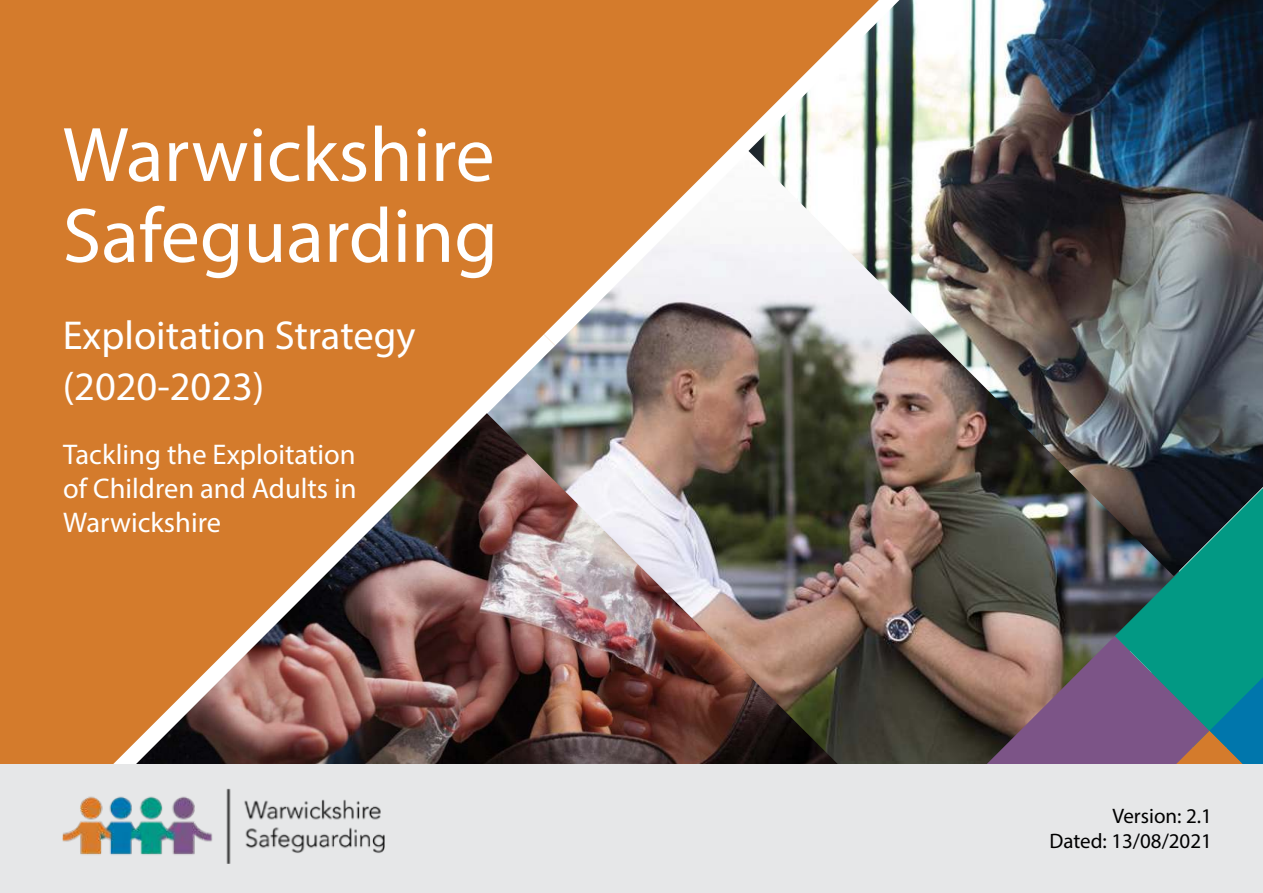
<style>
.page{position:relative;width:1263px;height:893px;background:#fff}
.page>*{position:absolute;margin:0;border:0;box-sizing:border-box;transform-origin:0 0}
.t1{font:78px/81px "Myriad Pro";color:#fff}
.t2{font:40.5px/51px "Myriad Pro";color:#fff}
.t3{font:28.5px/34.2px "Myriad Pro";color:#fff;text-align:justify}
.t4{font:21px/25.2px "Myriad Pro";color:#000;text-align:right}
</style>
<div class="page">
<div style="left:0;top:0;width:978px;height:822px;background:#d47b2c"></div>
<img style="left:465px;top:147px;width:650px;height:617px">
<img style="left:748px;top:0;width:515px;height:576px">
<img style="left:120px;top:413px;width:722px;height:351px">
<svg style="left:922px;top:636px;width:193px;height:128px;background:#7a5d65"></svg>
<svg style="left:1115px;top:488px;width:148px;height:276px;background:#296e70"></svg>
<div style="left:0;top:764px;width:1263px;height:129px;background:#e6e7e8"></div>
<img style="left:63px;top:789px;width:321px;height:74px">
<h1 class="t1" style="left:63px;top:121px;width:437px">Warwickshire<br>Safeguarding</h1>
<h2 class="t2" style="left:63px;top:314px;width:354px">Exploitation Strategy (2020-2023)</h2>
<p class="t3" style="left:63px;top:439px;width:295px">Tackling the Exploitation of Children and Adults in Warwickshire</p>
<p class="t4" style="left:1049px;top:805px;width:164px">Version: 2.1<br>Dated: 13/08/2021</p>
</div>
